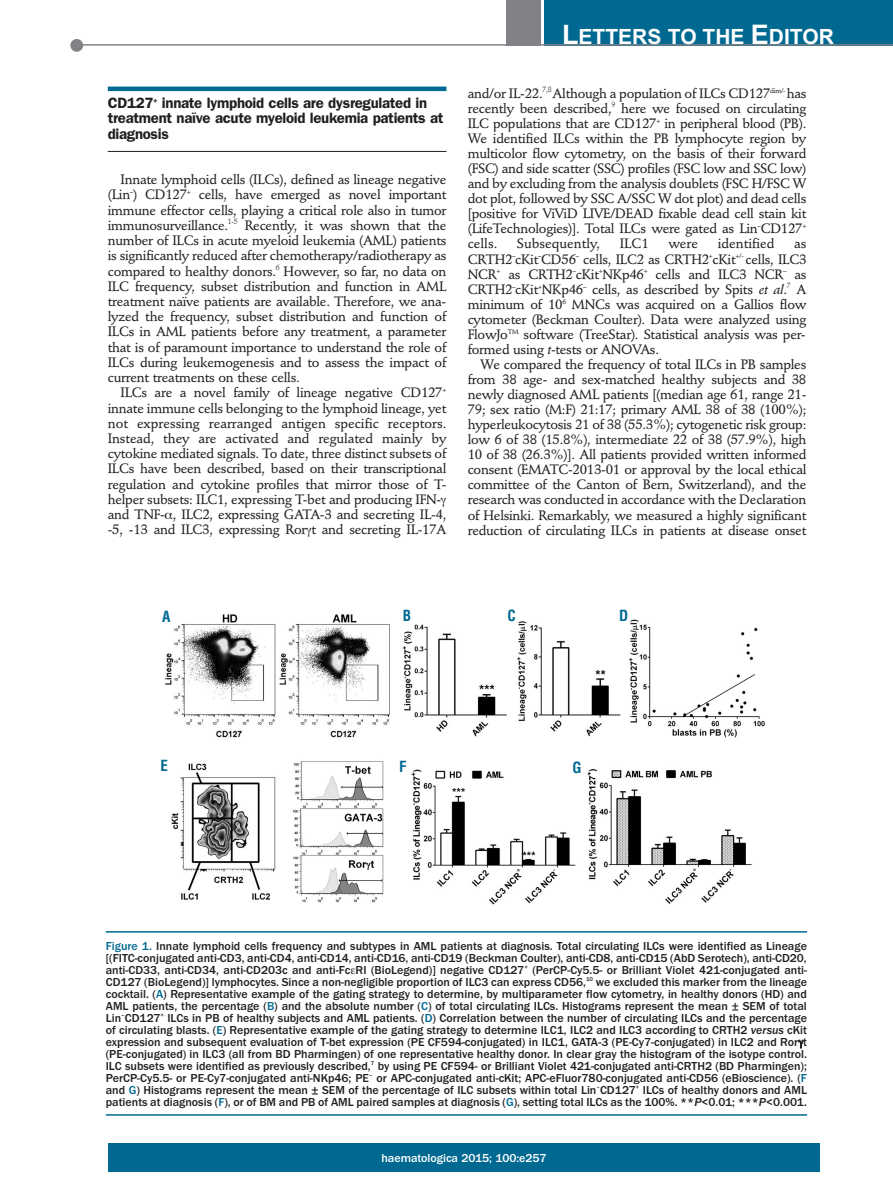
<style>
.page{position:relative;width:893px;height:1191px;background:#fff}
.page>*{position:absolute;margin:0;border:0;box-sizing:border-box;transform-origin:0 0}
.t1{font:700 21px "Arial";color:#fff}
.t2{font:600 15px/15.1px "Franklin Gothic";letter-spacing:-.02em;color:#231f20}
.t3{font:700 condensed 15px "Helvetica";color:#006991}
.t4{font:500 13.5px/15px "Stempel Schneidler";letter-spacing:-.02em;color:#231f20;text-align:justify}
.t5{font:500 13.5px "Stempel Schneidler";color:#231f20}
.t6{font:500 12px/12px "Franklin Gothic";color:#231f20;text-align:justify}
.t7{font:500 12px "Franklin Gothic";color:#fff}
.s1{font-size:27px}
.s2{font-family:"Stempel Schneidler Med";font-weight:400;font-style:italic}
.s3{color:#006991}
.s4{font-style:italic}
</style>
<div class="page">
<hr style="left:108px;top:87px;width:338px;height:4px;background:#006991">
<hr style="left:108px;top:151px;width:338px;height:1px;background:#231f20">
<div style="left:107px;top:1143px;width:713px;height:28px;background:#006991"></div>
<div style="left:544px;top:0;width:349px;height:45px;background:#006991"></div>
<div style="left:506px;top:0;width:34px;height:45px;background:#808285"></div>
<div style="left:70px;top:39px;width:13px;height:13px;background:#808285;border-radius:50%"></div>
<hr style="left:78px;top:44px;width:815px;height:2px;background:#808285">
<img style="left:165px;top:614px;width:600px;height:291px">
<hr style="left:106px;top:931px;width:701px;height:1px;background:#006991">
<hr style="left:106px;top:1114px;width:701px;height:1px;background:#006991">
<p class="t2" style="left:108px;top:97px;width:337px">CD127<sup>+</sup> innate lymphoid cells are dysregulated in treatment naïve acute myeloid leukemia patients at diagnosis</p>
<p class="t4" style="left:108px;top:173px;width:340px;text-indent:13px">Innate lymphoid cells (ILCs), defined as lineage negative (Lin<sup>–</sup>) CD127<sup>+</sup> cells, have emerged as novel important immune effector cells, playing a critical role also in tumor immunosurveillance.<sup>1-5</sup> Recently, it was shown that the number of ILCs in acute myeloid leukemia (AML) patients is significantly reduced after chemotherapy/radiotherapy as compared to healthy donors.<sup>6</sup> However, so far, no data on ILC frequency, subset distribution and function in AML treatment naïve patients are available. Therefore, we ana&shy;lyzed the frequency, subset distribution and function of ILCs in AML patients before any treatment, a parameter that is of paramount importance to understand the role of ILCs during leukemogenesis and to assess the impact of current treatments on these cells.</p>
<p class="t4" style="left:108px;top:386px;width:340px;text-align:left;text-indent:13px">ILCs are a novel family of lineage negative CD127<sup>+ </sup>innate immune cells belonging to the lymphoid lineage, yet not expressing rearranged antigen specific receptors.<br>Instead, they are activated and regulated mainly by cytokine mediated signals. To date, three distinct subsets of ILCs have been described, based on their transcriptional regulation and cytokine profiles that mirror those of T&shy;helper subsets: ILC1, expressing T-bet and producing IFN&shy;and TNF- , ILC2, expressing GATA-3 and secreting IL-4, -5, -13 and ILC3, expressing Ror t and secreting IL-17A</p>
<h1 class="t1" style="left:562px;top:25px;width:273px"><span class="s1">L</span>ETTERS TO THE <span class="s1">E</span>DITOR</h1>
<p class="t4" style="left:468px;top:87px;width:340px">and/or IL-22.<sup>7,8</sup> Although a population of ILCs CD127<sup>dim/-</sup> has recently been described,<sup>9</sup> here we focused on circulating ILC populations that are CD127<sup>+</sup> in peripheral blood (PB).<br>We identified ILCs within the PB lymphocyte region by multicolor flow cytometry, on the basis of their forward (FSC) and side scatter (SSC) profiles (FSC low and SSC low) and by excluding from the analysis doublets (FSC H/FSC W dot plot, followed by SSC A/SSC W dot plot) and dead cells [positive for ViViD LIVE/DEAD fixable dead cell stain kit (LifeTechnologies)]. Total ILCs were gated as Lin<sup>–</sup>CD127<sup>+ </sup>cells.</p>
<p class="t5" style="left:517px;top:238px;width:85px">Subsequently,</p>
<p class="t4" style="left:620px;top:238px;width:31px">ILC1</p>
<p class="t4" style="left:668px;top:238px;width:31px">were</p>
<p class="t5" style="left:718px;top:238px;width:58px">identified</p>
<p class="t4" style="left:468px;top:238px;width:340px;text-indent:326px">as CRTH2<sup>–</sup>cKit<sup>–</sup>CD56<sup>–</sup> cells, ILC2 as CRTH2<sup>+</sup>cKit<sup>+/-</sup> cells, ILC3<br>NCR<sup>+</sup> as CRTH2<sup>–</sup>cKit<sup>+</sup>NKp46<sup>+</sup> cells and ILC3 NCR<sup>–</sup> as CRTH2<sup>–</sup>cKit<sup>+</sup>NKp46<sup>–</sup> cells, as described by Spits <span class="s2">et al</span>.<sup>7</sup> A minimum of 10<sup>6</sup> MNCs was acquired on a Gallios flow cytometer (Beckman Coulter). Data were analyzed using FlowJo<sup>TM</sup> software (TreeStar). Statistical analysis was per&shy;formed using <span class="s2">t</span>-tests or ANOVAs.</p>
<p class="t4" style="left:468px;top:358px;width:340px;text-indent:13px">We compared the frequency of total ILCs in PB samples from 38 age- and sex-matched healthy subjects and 38 newly diagnosed AML patients [(median age 61, range 21- 79; sex ratio (M:F) 21:17; primary AML 38 of 38 (100%); hyperleukocytosis 21 of 38 (55.3%); cytogenetic risk group: low 6 of 38 (15.8%), intermediate 22 of 38 (57.9%), high 10 of 38 (26.3%)]. All patients provided written informed consent (EMATC-2013-01 or approval by the local ethical committee of the Canton of Bern, Switzerland), and the research was conducted in accordance with the Declaration of Helsinki. Remarkably, we measured a highly significant reduction of circulating ILCs in patients at disease onset</p>
<p class="t3" style="left:162px;top:608px;width:10px">A</p>
<p class="t3" style="left:403px;top:607px;width:10px">B</p>
<p class="t3" style="left:508px;top:607px;width:10px">C</p>
<p class="t3" style="left:619px;top:607px;width:11px">D</p>
<p class="t3" style="left:161px;top:757px;width:9px">E</p>
<p class="t3" style="left:399px;top:758px;width:9px">F</p>
<p class="t3" style="left:572px;top:758px;width:11px">G</p>
<p class="t6" style="left:106px;top:939px;width:703px"><span class="s3">Figure 1.</span> Innate lymphoid cells frequency and subtypes in AML patients at diagnosis. Total circulating ILCs were identified as Lineage [(FITC-conjugated anti-CD3, anti-CD4, anti-CD14, anti-CD16, anti-CD19 (Beckman Coulter), anti-CD8, anti-CD15 (AbD Serotech), anti-CD20, anti-CD33, anti-CD34, anti-CD203c and anti-Fc RI (BioLegend)] negative CD127<sup>+</sup> (PerCP-Cy5.5- or Brilliant Violet 421-conjugated anti-CD127 (BioLegend)] lymphocytes. Since a non-negligible proportion of ILC3 can express CD56,<sup>10</sup> we excluded this marker from the lineage cocktail. (<span class="s3">A</span>) Representative example of the gating strategy to determine, by multiparameter flow cytometry, in healthy donors (HD) and AML patients, the percentage (<span class="s3">B</span>) and the absolute number (<span class="s3">C</span>) of total circulating ILCs. Histograms represent the mean ± SEM of total Lin<sup>–</sup>CD127<sup>+</sup> ILCs in PB of healthy subjects and AML patients. (<span class="s3">D</span>) Correlation between the number of circulating ILCs and the percentage of circulating blasts. (<span class="s3">E</span>) Representative example of the gating strategy to determine ILC1, ILC2 and ILC3 according to CRTH2 <span class="s4">versus</span> cKit expression and subsequent evaluation of T-bet expression (PE CF594-conjugated) in ILC1, GATA-3 (PE-Cy7-conjugated) in ILC2 and Ror t (PE-conjugated) in ILC3 (all from BD Pharmingen) of one representative healthy donor. In clear gray the histogram of the isotype control.<br>ILC subsets were identified as previously described,<sup>7</sup> by using PE CF594- or Brilliant Violet 421-conjugated anti-CRTH2 (BD Pharmingen); PerCP-Cy5.5- or PE-Cy7-conjugated anti-NKp46; PE<sup>–</sup> or APC-conjugated anti-cKit; APC-eFluor780-conjugated anti-CD56 (eBioscience). (<span class="s3">F </span>and <span class="s3">G</span>) Histograms represent the mean ± SEM of the percentage of ILC subsets within total Lin<sup>–</sup>CD127<sup>+</sup> ILCs of healthy donors and AML patients at diagnosis (<span class="s3">F</span>), or of BM and PB of AML paired samples at diagnosis (<span class="s3">G</span>), setting total ILCs as the 100%. **<span class="s4">P</span>&lt;0.01; ***<span class="s4">P</span>&lt;0.001.</p>
<p class="t7" style="left:381px;top:1150px;width:166px">haematologica 2015; 100:e257</p>
</div>
